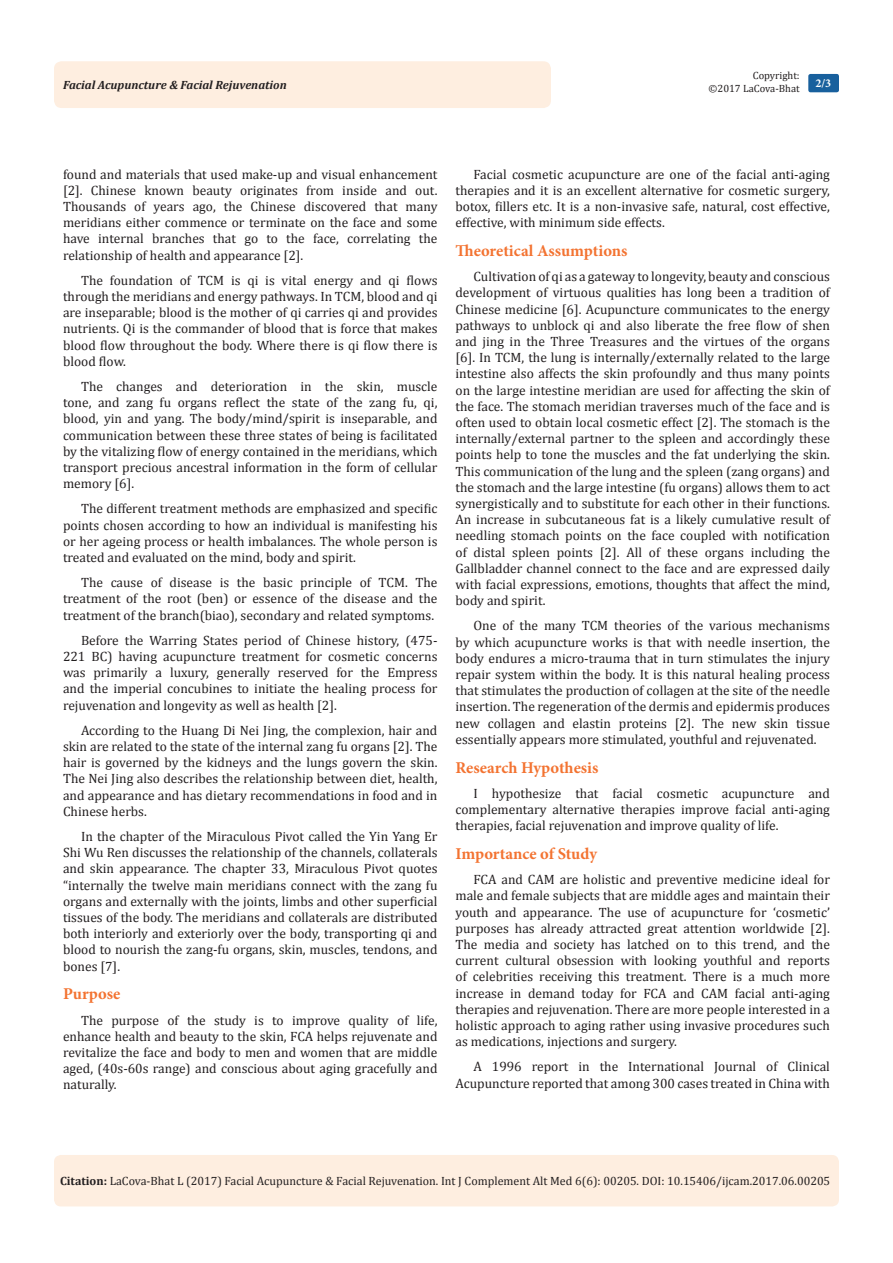
<style>
.page{position:relative;width:893px;height:1263px;background:#fff}
.page>*{position:absolute;margin:0;border:0;box-sizing:border-box;transform-origin:0 0}
.List_Paragraph{font:700 16.5px "Minion Pro";color:#f37331}
.t1{font:13.5px/16.2px "Cambria";color:#231f20;text-align:justify}
.Citation{font:12px "Cambria";color:#231f20}
.t2{font:italic 700 12px "Cambria";color:#231f20}
.t3{font:700 12px "Minion Pro";color:#fff}
.t4{font:10.5px/12.6px "Cambria";color:#231f20;text-align:right}
.s1{font-weight:700}
</style>
<div class="page">
<div style="left:54px;top:1155px;width:785px;height:51px;background:#feeee0;border-radius:7px"></div>
<div style="left:54px;top:61px;width:497px;height:47px;background:#feeee0;border-radius:8px"></div>
<div style="left:808px;top:74px;width:31px;height:18px;background:#18609d;border-radius:2px"></div>
<p class="t4" style="left:709px;top:69px;width:93px">Copyright:<br>©2017 LaCova-Bhat</p>
<p class="t2" style="left:63px;top:77px;width:225px">Facial Acupuncture &amp; Facial Rejuvenation</p>
<p class="t3" style="left:815px;top:75px;width:17px">2/3</p>
<p class="t1" style="left:63px;top:166px;width:376px">found and materials that used make-up and visual enhancement [2]. Chinese known beauty originates from inside and out.<br>Thousands of years ago, the Chinese discovered that many meridians either commence or terminate on the face and some have internal branches that go to the face, correlating the relationship of health and appearance [2].</p>
<p class="t1" style="left:63px;top:272px;width:376px;text-indent:18px">The foundation of TCM is qi is vital energy and qi flows through the meridians and energy pathways. In TCM, blood and qi are inseparable; blood is the mother of qi carries qi and provides nutrients. Qi is the commander of blood that is force that makes blood flow throughout the body. Where there is qi flow there is blood flow.</p>
<p class="t1" style="left:63px;top:378px;width:376px;text-indent:18px">The changes and deterioration in the skin, muscle tone, and zang fu organs reflect the state of the zang fu, qi, blood, yin and yang. The body/mind/spirit is inseparable, and communication between these three states of being is facilitated by the vitalizing flow of energy contained in the meridians, which transport precious ancestral information in the form of cellular memory [6].</p>
<p class="t1" style="left:63px;top:501px;width:376px;text-indent:18px">The different treatment methods are emphasized and specific points chosen according to how an individual is manifesting his or her ageing process or health imbalances. The whole person is treated and evaluated on the mind, body and spirit.</p>
<p class="t1" style="left:63px;top:574px;width:376px;text-indent:18px">The cause of disease is the basic principle of TCM. The treatment of the root (ben) or essence of the disease and the treatment of the branch(biao), secondary and related symptoms.</p>
<p class="t1" style="left:63px;top:632px;width:376px;text-indent:18px">Before the Warring States period of Chinese history, (475- 221 BC) having acupuncture treatment for cosmetic concerns was primarily a luxury, generally reserved for the Empress and the imperial concubines to initiate the healing process for rejuvenation and longevity as well as health [2].</p>
<p class="t1" style="left:63px;top:722px;width:376px;text-indent:18px">According to the Huang Di Nei Jing, the complexion, hair and skin are related to the state of the internal zang fu organs [2]. The hair is governed by the kidneys and the lungs govern the skin.<br>The Nei Jing also describes the relationship between diet, health, and appearance and has dietary recommendations in food and in Chinese herbs.</p>
<p class="t1" style="left:63px;top:828px;width:376px;text-indent:18px">In the chapter of the Miraculous Pivot called the Yin Yang Er Shi Wu Ren discusses the relationship of the channels, collaterals and skin appearance. The chapter 33, Miraculous Pivot quotes “internally the twelve main meridians connect with the zang fu organs and externally with the joints, limbs and other superficial tissues of the body. The meridians and collaterals are distributed both interiorly and exteriorly over the body, transporting qi and blood to nourish the zang-fu organs, skin, muscles, tendons, and bones [7].</p>
<p class="List_Paragraph" style="left:63px;top:982px;width:59px">Purpose</p>
<p class="t1" style="left:63px;top:1012px;width:376px;text-indent:18px">The purpose of the study is to improve quality of life, enhance health and beauty to the skin, FCA helps rejuvenate and revitalize the face and body to men and women that are middle aged, (40s-60s range) and conscious about aging gracefully and naturally.</p>
<p class="t1" style="left:455px;top:166px;width:376px;text-indent:18px">Facial cosmetic acupuncture are one of the facial anti-aging therapies and it is an excellent alternative for cosmetic surgery, botox, fillers etc. It is a non-invasive safe, natural, cost effective, effective, with minimum side effects.</p>
<p class="List_Paragraph" style="left:455px;top:239px;width:174px">Theoretical Assumptions</p>
<p class="t1" style="left:455px;top:268px;width:376px;text-indent:18px">Cultivation of qi as a gateway to longevity, beauty and conscious development of virtuous qualities has long been a tradition of Chinese medicine [6]. Acupuncture communicates to the energy pathways to unblock qi and also liberate the free flow of shen and jing in the Three Treasures and the virtues of the organs [6]. In TCM, the lung is internally/externally related to the large intestine also affects the skin profoundly and thus many points on the large intestine meridian are used for affecting the skin of the face. The stomach meridian traverses much of the face and is often used to obtain local cosmetic effect [2]. The stomach is the internally/external partner to the spleen and accordingly these points help to tone the muscles and the fat underlying the skin.<br>This communication of the lung and the spleen (zang organs) and the stomach and the large intestine (fu organs) allows them to act synergistically and to substitute for each other in their functions.<br>An increase in subcutaneous fat is a likely cumulative result of needling stomach points on the face coupled with notification of distal spleen points [2]. All of these organs including the Gallbladder channel connect to the face and are expressed daily with facial expressions, emotions, thoughts that affect the mind, body and spirit.</p>
<p class="t1" style="left:455px;top:618px;width:376px;text-indent:18px">One of the many TCM theories of the various mechanisms by which acupuncture works is that with needle insertion, the body endures a micro-trauma that in turn stimulates the injury repair system within the body. It is this natural healing process that stimulates the production of collagen at the site of the needle insertion. The regeneration of the dermis and epidermis produces new collagen and elastin proteins [2]. The new skin tissue essentially appears more stimulated, youthful and rejuvenated.</p>
<p class="List_Paragraph" style="left:455px;top:756px;width:144px">Research Hypothesis</p>
<p class="t1" style="left:455px;top:785px;width:376px;text-indent:18px">I hypothesize that facial cosmetic acupuncture and complementary alternative therapies improve facial anti-aging therapies, facial rejuvenation and improve quality of life.</p>
<p class="List_Paragraph" style="left:455px;top:842px;width:143px">Importance of Study</p>
<p class="t1" style="left:455px;top:871px;width:376px;text-indent:18px">FCA and CAM are holistic and preventive medicine ideal for male and female subjects that are middle ages and maintain their youth and appearance. The use of acupuncture for ‘cosmetic’ purposes has already attracted great attention worldwide [2].<br>The media and society has latched on to this trend, and the current cultural obsession with looking youthful and reports of celebrities receiving this treatment. There is a much more increase in demand today for FCA and CAM facial anti-aging therapies and rejuvenation. There are more people interested in a holistic approach to aging rather using invasive procedures such as medications, injections and surgery.</p>
<p class="t1" style="left:455px;top:1059px;width:376px;text-align:right">A 1996 report in the International Journal of Clinical<br>Acupuncture reported that among 300 cases treated in China with</p>
<p class="Citation" style="left:60px;top:1174px;width:772px"><span class="s1">Citation:</span> LaCova-Bhat L (2017) Facial Acupuncture &amp; Facial Rejuvenation. Int J Complement Alt Med 6(6): 00205. DOI: 10.15406/ijcam.2017.06.00205</p>
</div>
